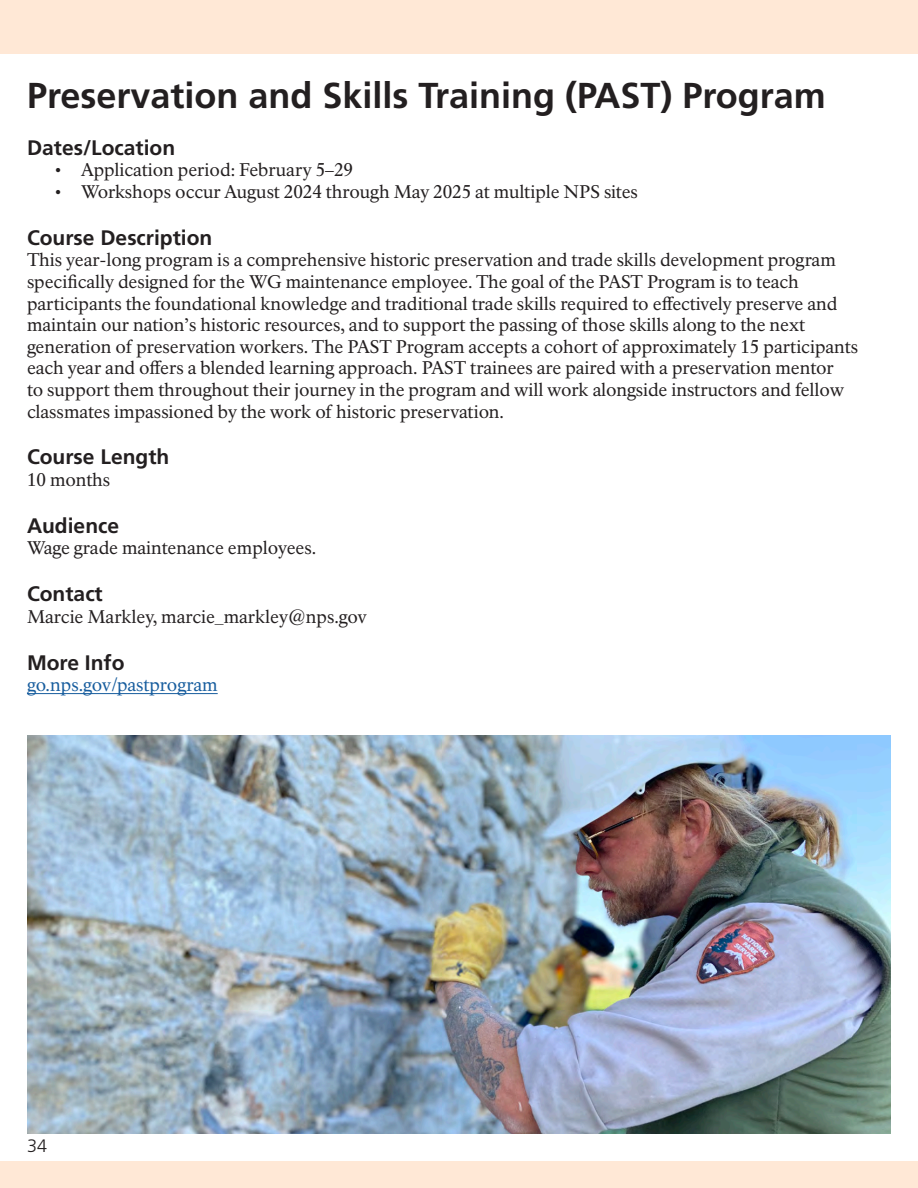
<style>
.page{position:relative;width:918px;height:1188px;background:#fff}
.page>*{position:absolute;margin:0;border:0;box-sizing:border-box;transform-origin:0 0}
.t1{font:700 36px "Frutiger LT Std";color:#231f20}
.t2{font:700 21px "Frutiger LT Std";color:#231f20}
.t3{font:18px/21.6px "NPS Rawlinson OT";letter-spacing:-.005em;color:#231f20}
.t4{font:18px "NPS Rawlinson OT";color:#175d9e}
.t5{font:300 18px "Frutiger LT Std";color:#231f20}
</style>
<div class="page">
<div style="left:0;top:1161px;width:918px;height:27px;background:#ffe8d6"></div>
<div style="left:0;top:0;width:918px;height:54px;background:#ffe8d6"></div>
<hr style="left:27px;top:693px;width:191px;height:1px;background:#175d9e">
<img style="left:27px;top:735px;width:864px;height:399px">
<h1 class="t1" style="left:27px;top:74px;width:800px">Preservation and Skills Training (PAST) Program</h1>
<p class="t2" style="left:27px;top:135px;width:150px">Dates/Location</p>
<p class="t3" style="left:54px;top:160px;width:301px">• Application period: February 5–29</p>
<p class="t3" style="left:54px;top:181px;width:586px">• Workshops occur August 2024 through May 2025 at multiple NPS sites</p>
<p class="t2" style="left:27px;top:225px;width:187px">Course Description</p>
<p class="t3" style="left:27px;top:250px;width:833px">This year-long program is a comprehensive historic preservation and trade skills development program specifically designed for the WG maintenance employee. The goal of the PAST Program is to teach participants the foundational knowledge and traditional trade skills required to effectively preserve and maintain our nation’s historic resources, and to support the passing of those skills along to the next generation of preservation workers. The PAST Program accepts a cohort of approximately 15 participants each year and offers a blended learning approach. PAST trainees are paired with a preservation mentor<br>to support them throughout their journey in the program and will work alongside instructors and fellow classmates impassioned by the work of historic preservation.</p>
<p class="t2" style="left:27px;top:445px;width:144px">Course Length</p>
<p class="t3" style="left:27px;top:469px;width:85px">10 months</p>
<p class="t2" style="left:27px;top:513px;width:94px">Audience</p>
<p class="t3" style="left:27px;top:538px;width:291px">Wage grade maintenance employees.</p>
<p class="t2" style="left:27px;top:582px;width:77px">Contact</p>
<p class="t3" style="left:27px;top:606px;width:342px">Marcie Markley, marcie_markley@nps.gov</p>
<p class="t2" style="left:27px;top:650px;width:99px">More Info</p>
<p class="t4" style="left:27px;top:674px;width:192px">go.nps.gov/pastprogram</p>
<p class="t5" style="left:27px;top:1136px;width:22px">34</p>
</div>
